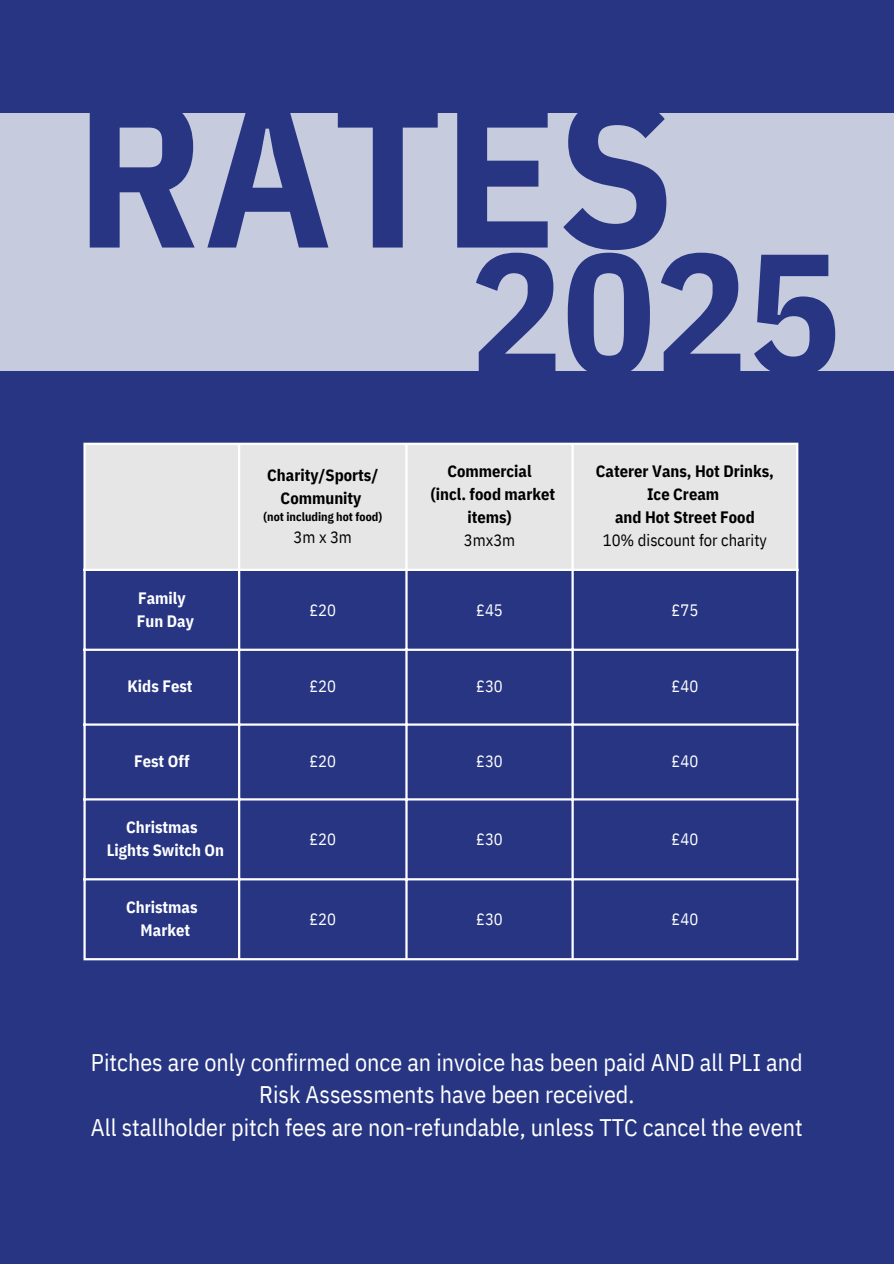
<style>
.page{position:relative;width:894px;height:1264px;background:#fff}
.page>*{position:absolute;margin:0;border:0;box-sizing:border-box;transform-origin:0 0}
.t1{font:700 209.25px "IBM Plex Sans Cond";color:#273583}
.t2{font:700 171.15px "IBM Plex Sans Cond";color:#273583}
.t3{font:24px/32.7px "IBM Plex Sans Cond";color:#fff;text-align:center}
.t4{font:700 16.5px/23px "IBM Plex Sans Cond";color:#000;text-align:center}
.t5{font:700 16.5px "IBM Plex Sans Cond";color:#fff}
.t6{font:16.5px "IBM Plex Sans Cond";color:#fff}
.t7{font:16.5px "IBM Plex Sans Cond";color:#000}
.t8{font:700 12px "IBM Plex Sans Cond";color:#000}
</style>
<div class="page">
<div style="left:0;top:0;width:893px;height:1263px;background:#273583"></div>
<div style="left:86px;top:445px;width:709px;height:123px;background:#e6e6e6"></div>
<hr style="left:83px;top:445px;width:3px;height:513px;background:#fff">
<hr style="left:238px;top:445px;width:2px;height:513px;background:#fff">
<hr style="left:405px;top:445px;width:2px;height:513px;background:#fff">
<hr style="left:571px;top:445px;width:2px;height:513px;background:#fff">
<hr style="left:795px;top:445px;width:3px;height:513px;background:#fff">
<hr style="left:83px;top:442px;width:715px;height:3px;background:#fff">
<hr style="left:83px;top:568px;width:715px;height:3px;background:#fff">
<hr style="left:83px;top:648px;width:715px;height:3px;background:#fff">
<hr style="left:83px;top:723px;width:715px;height:2px;background:#fff">
<hr style="left:83px;top:798px;width:715px;height:2px;background:#fff">
<hr style="left:83px;top:878px;width:715px;height:2px;background:#fff">
<hr style="left:83px;top:958px;width:715px;height:2px;background:#fff">
<div style="left:0;top:113px;width:893px;height:257px;background:#c6cbde"></div>
<p class="t1" style="left:75px;top:33px;width:600px">RATES</p>
<p class="t2" style="left:470px;top:199px;width:371px">2025</p>
<p class="t5" style="left:138px;top:586px;width:49px">Family</p>
<p class="t5" style="left:137px;top:609px;width:59px">Fun Day</p>
<h1 class="t4" style="left:267px;top:464px;width:113px">Charity/Sports/</h1>
<h2 class="t4" style="left:280px;top:487px;width:82px">Community</h2>
<p class="t8" style="left:263px;top:509px;width:120px">(not including hot food)</p>
<p class="t7" style="left:293px;top:526px;width:60px">3mx3m</p>
<p class="t4" style="left:447px;top:460px;width:86px">Commercial</p>
<p class="t4" style="left:431px;top:483px;width:126px">(incl. food market items)</p>
<p class="t7" style="left:463px;top:529px;width:53px">3mx3m</p>
<p class="t4" style="left:595px;top:460px;width:179px">Caterer Vans, Hot Drinks,<br>Ice Cream</p>
<p class="t4" style="left:615px;top:506px;width:141px">and Hot Street Food</p>
<p class="t7" style="left:602px;top:529px;width:166px">10% discount for charity</p>
<p class="t6" style="left:309px;top:598px;width:28px">£20</p>
<p class="t6" style="left:476px;top:598px;width:28px">£45</p>
<p class="t6" style="left:671px;top:598px;width:28px">£75</p>
<p class="t5" style="left:127px;top:675px;width:66px">Kids Fest</p>
<p class="t6" style="left:309px;top:675px;width:28px">£20</p>
<p class="t6" style="left:476px;top:675px;width:28px">£30</p>
<p class="t6" style="left:671px;top:675px;width:28px">£40</p>
<p class="t5" style="left:134px;top:750px;width:57px">Fest Off</p>
<p class="t6" style="left:309px;top:750px;width:28px">£20</p>
<p class="t6" style="left:476px;top:750px;width:28px">£30</p>
<p class="t6" style="left:671px;top:750px;width:28px">£40</p>
<p class="t5" style="left:126px;top:816px;width:73px">Christmas</p>
<p class="t5" style="left:107px;top:839px;width:119px">Lights Switch On</p>
<p class="t5" style="left:126px;top:896px;width:73px">Christmas</p>
<p class="t5" style="left:141px;top:919px;width:51px">Market</p>
<p class="t6" style="left:309px;top:828px;width:28px">£20</p>
<p class="t6" style="left:476px;top:828px;width:28px">£30</p>
<p class="t6" style="left:671px;top:828px;width:28px">£40</p>
<p class="t6" style="left:309px;top:908px;width:28px">£20</p>
<p class="t6" style="left:476px;top:908px;width:28px">£30</p>
<p class="t6" style="left:671px;top:908px;width:28px">£40</p>
<p class="t3" style="left:91px;top:1045px;width:713px">Pitches are only confirmed once an invoice has been paid AND all PLI and<br>Risk Assessments have been received.</p>
<p class="t3" style="left:91px;top:1110px;width:713px">All stallholder pitch fees are non-refundable, unless TTC cancel the event</p>
</div>
